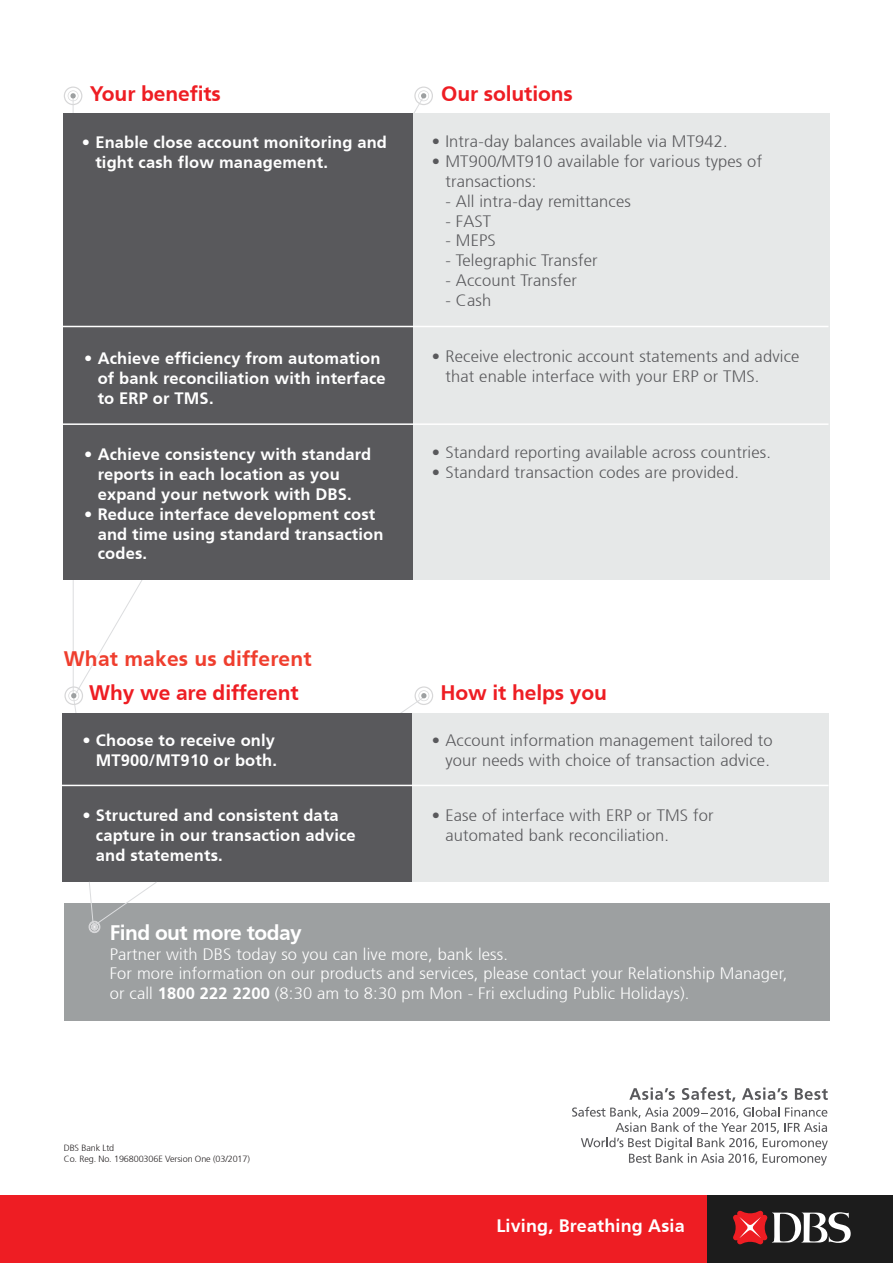
<style>
.page{position:relative;width:893px;height:1263px;background:#fff}
.page>*{position:absolute;margin:0;border:0;box-sizing:border-box;transform-origin:0 0}
.t1{font:700 21px "Frutiger 65";letter-spacing:-.005em;color:#ee1d23}
.t2{font:700 21px "Frutiger 65";letter-spacing:.01em;color:#ef3e2e}
.t3{font:700 21px "Frutiger 65";letter-spacing:-.025em;color:#fff}
.t4{font:700 18px "Frutiger 65";letter-spacing:.01em;color:#fff}
.t5{font:300 16.5px/19.8px "Frutiger 45";letter-spacing:.01em;color:#59595c}
.t6{font:700 16.5px/19.8px "Frutiger 65";letter-spacing:.01em;color:#fff}
.t7{font:300 16.5px "Frutiger 45";letter-spacing:.01em;color:#fff}
.t8{font:300 9px "Frutiger 45";letter-spacing:-.01em;color:#231f20}
.s1{font-family:"Frutiger 65";font-weight:700}
</style>
<div class="page">
<div style="left:0;top:1195px;width:708px;height:68px;background:#ee1d23"></div>
<div style="left:708px;top:1195px;width:185px;height:68px;background:#1c1c1c"></div>
<svg style="left:733px;top:1210px;width:118px;height:35px"></svg>
<hr style="left:73px;top:97px;width:1px;height:599px;background:#dcdddf">
<svg style="left:64px;top:87px;width:18px;height:18px"></svg>
<svg style="left:414px;top:87px;width:19px;height:18px"></svg>
<svg style="left:64px;top:686px;width:19px;height:27px"></svg>
<svg style="left:415px;top:686px;width:18px;height:19px"></svg>
<div style="left:64px;top:113px;width:349px;height:467px;background:#59595c"></div>
<div style="left:413px;top:113px;width:416px;height:467px;background:#e6e8e8"></div>
<hr style="left:61px;top:326px;width:767px;height:1px;background:#fff">
<hr style="left:61px;top:423px;width:767px;height:2px;background:#fff">
<div style="left:63px;top:713px;width:349px;height:168px;background:#59595c"></div>
<div style="left:412px;top:713px;width:416px;height:168px;background:#e6e8e8"></div>
<div style="left:65px;top:904px;width:765px;height:117px;background:#9da0a1"></div>
<svg style="left:88px;top:881px;width:70px;height:52px"></svg>
<hr style="left:61px;top:785px;width:767px;height:1px;background:#fff">
<svg style="left:629px;top:1087px;width:46px;height:13px"></svg>
<svg style="left:682px;top:1087px;width:53px;height:14px"></svg>
<svg style="left:742px;top:1087px;width:45px;height:13px"></svg>
<svg style="left:795px;top:1088px;width:33px;height:12px"></svg>
<svg style="left:572px;top:1107px;width:256px;height:58px"></svg>
<p class="t1" style="left:90px;top:81px;width:132px">Your benefits</p>
<p class="t1" style="left:441px;top:81px;width:133px">Our solutions</p>
<p class="t6" style="left:95px;top:132px;width:293px;text-indent:-14px">• Enable close account monitoring and tight cash flow management.</p>
<p class="t6" style="left:98px;top:348px;width:290px;text-indent:-14px">• Achieve efficiency from automation of bank reconciliation with interface to ERP or TMS.</p>
<p class="t6" style="left:98px;top:445px;width:275px;text-indent:-14px">• Achieve consistency with standard reports in each location as you expand your network with DBS.</p>
<p class="t6" style="left:98px;top:504px;width:287px;text-indent:-14px">• Reduce interface development cost and time using standard transaction codes.</p>
<p class="t5" style="left:432px;top:132px;width:297px">• Intra-day balances available via MT942.</p>
<p class="t5" style="left:445px;top:152px;width:318px;text-indent:-14px">• MT900/MT910 available for various types of transactions:</p>
<p class="t5" style="left:445px;top:191px;width:187px">- All intra-day remittances</p>
<p class="t5" style="left:445px;top:211px;width:47px">- FAST</p>
<p class="t5" style="left:445px;top:231px;width:52px">- MEPS</p>
<p class="t5" style="left:445px;top:251px;width:154px">- Telegraphic Transfer</p>
<p class="t5" style="left:445px;top:270px;width:133px">- Account Transfer</p>
<p class="t5" style="left:445px;top:290px;width:47px">- Cash</p>
<p class="t5" style="left:445px;top:346px;width:355px;text-indent:-14px">• Receive electronic account statements and advice that enable interface with your ERP or TMS.</p>
<p class="t5" style="left:432px;top:443px;width:341px">• Standard reporting available across countries.</p>
<p class="t5" style="left:432px;top:462px;width:308px">• Standard transaction codes are provided.</p>
<p class="t2" style="left:64px;top:646px;width:249px">What makes us different</p>
<p class="t1" style="left:89px;top:680px;width:211px">Why we are different</p>
<p class="t1" style="left:440px;top:680px;width:168px">How it helps you</p>
<p class="t6" style="left:82px;top:730px;width:196px;text-align:right">• Choose to receive only<br>MT900/MT910 or both.</p>
<p class="t5" style="left:432px;top:730px;width:342px;text-align:right">• Account information management tailored to your needs with choice of transaction advice.</p>
<p class="t5" style="left:445px;top:805px;width:270px;text-indent:-14px">• Ease of interface with ERP or TMS for automated bank reconciliation.</p>
<p class="t6" style="left:96px;top:806px;width:261px;text-indent:-14px">• Structured and consistent data capture in our transaction advice and statements.</p>
<p class="t3" style="left:110px;top:920px;width:194px">Find out more today</p>
<p class="t7" style="left:110px;top:944px;width:400px">Partner with DBS today so you can live more, bank less.</p>
<p class="t7" style="left:110px;top:964px;width:679px">For more information on our products and services, please contact your Relationship Manager,</p>
<p class="t7" style="left:110px;top:983px;width:581px">or call <span class="s1">1800 222 2200</span> (8:30 am to 8:30 pm Mon - Fri excluding Public Holidays).</p>
<p class="t8" style="left:64px;top:1143px;width:52px">DBS Bank Ltd</p>
<p class="t8" style="left:64px;top:1153px;width:188px">Co. Reg. No. 196800306E Version One (03/2017)</p>
<p class="t4" style="left:496px;top:1215px;width:190px">Living, Breathing Asia</p>
</div>
